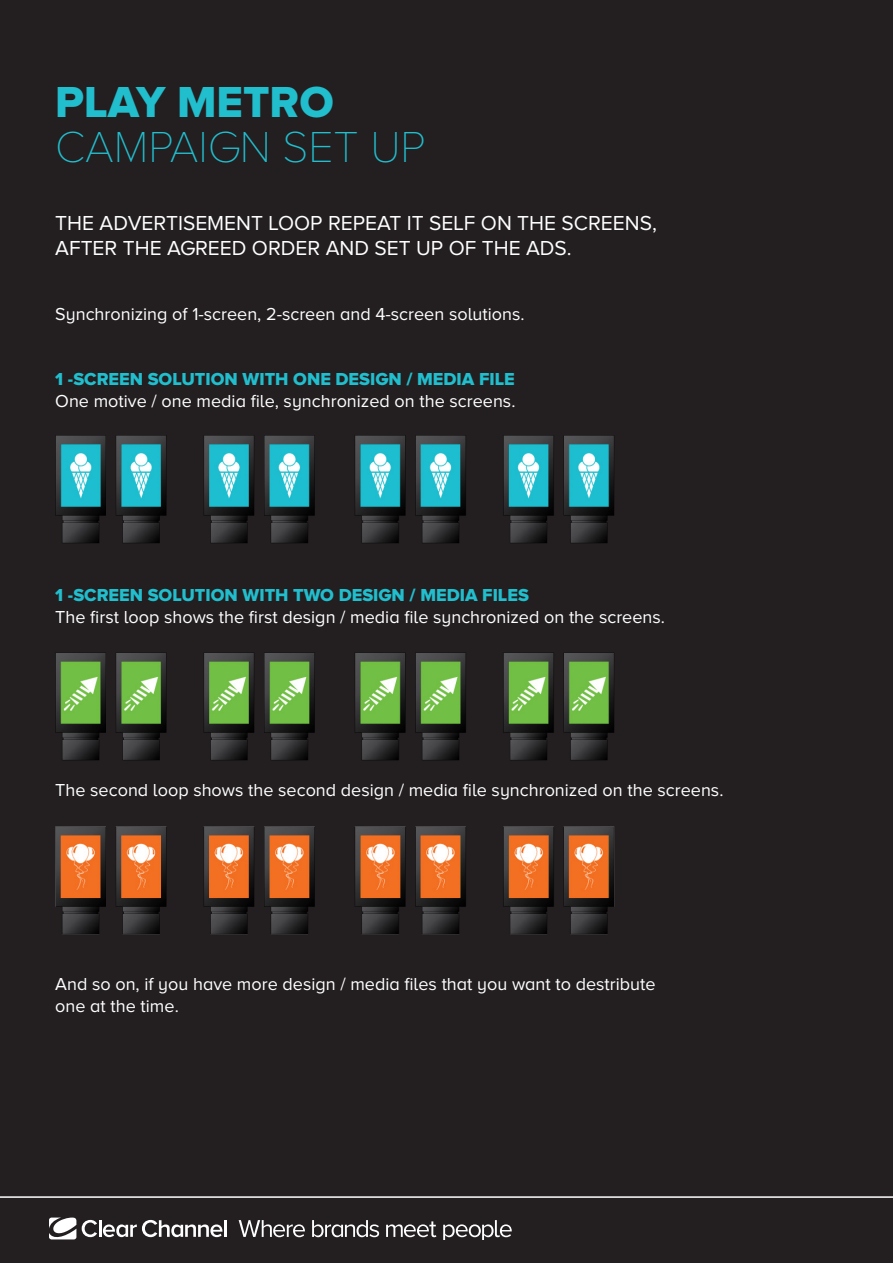
<style>
.page{position:relative;width:893px;height:1263px;background:#fff}
.page>*{position:absolute;margin:0;border:0;box-sizing:border-box;transform-origin:0 0}
.t1{font:100 45px "Proxima Nova A";color:#21bece}
.t2{font:45px "Proxima Nova A Extrabld";color:#21bece}
.t3{font:21px "Proxima Nova A";color:#fff}
.t4{font:18px/21.6px "Proxima Nova A";color:#fff}
.s1{font-family:"Proxima Nova A Extrabld";color:#21bece}
</style>
<div class="page">
<div style="left:0;top:0;width:893px;height:1196px;background:#231f20"></div>
<div style="left:0;top:1196px;width:893px;height:67px;background:#231f20"></div>
<svg style="left:82px;top:1220px;width:140px;height:17px"></svg>
<hr style="left:224px;top:1220px;width:3px;height:17px;background:#fff">
<svg style="left:49px;top:1217px;width:27px;height:22px"></svg>
<svg style="left:239px;top:1220px;width:273px;height:19px;background:#5a5758"></svg>
<img style="left:41px;top:648px;width:583px;height:122px">
<img style="left:41px;top:423px;width:583px;height:129px">
<img style="left:41px;top:822px;width:583px;height:122px">
<p class="t2" style="left:55px;top:76px;width:280px">PLAY METRO</p>
<p class="t1" style="left:55px;top:122px;width:372px">CAMPAIGN SET UP</p>
<p class="t3" style="left:55px;top:212px;width:603px">THE ADVERTISEMENT LOOP REPEAT IT SELF ON THE SCREENS,</p>
<p class="t3" style="left:55px;top:237px;width:518px">AFTER THE AGREED ORDER AND SET UP OF THE ADS.</p>
<p class="t4" style="left:55px;top:303px;width:471px">Synchronizing of 1-screen, 2-screen and 4-screen solutions.</p>
<p class="t4" style="left:55px;top:368px;width:462px"><span class="s1">1 -SCREEN SOLUTION WITH ONE DESIGN / MEDIA FILE<br></span>One motive / one media file, synchronized on the screens.</p>
<p class="t4" style="left:55px;top:584px;width:611px"><span class="s1">1 -SCREEN SOLUTION WITH TWO DESIGN / MEDIA FILES<br></span>The first loop shows the first design / media file synchronized on the screens.</p>
<p class="t4" style="left:55px;top:778px;width:670px">The second loop shows the second design / media file synchronized on the screens.</p>
<p class="t4" style="left:55px;top:973px;width:602px">And so on, if you have more design / media files that you want to destribute</p>
<p class="t4" style="left:55px;top:994px;width:125px">one at the time.</p>
</div>
